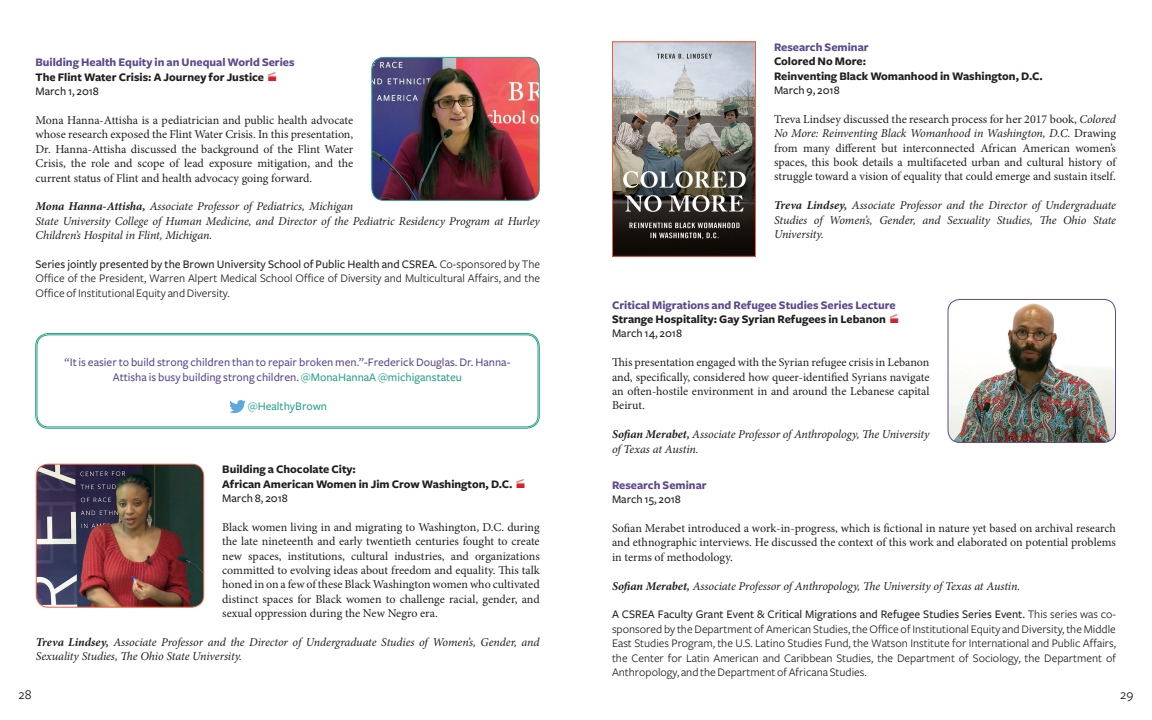
<style>
.page{position:relative;width:1152px;height:720px;background:#fff}
.page>*{position:absolute;margin:0;border:0;box-sizing:border-box;transform-origin:0 0}
.t1{font:14px "Freight Sans";color:#231f20}
.t2{font:12px/14.4px "Minion Pro";color:#231f20;text-align:justify}
.t3{font:12px/14.4px "Freight Sans";color:#231f20;text-align:justify}
.t4{font:italic 12px/14.4px "Minion Pro";letter-spacing:-.01em;color:#231f20}
.t5{font:700 12px/14.4px "Freight Sans";color:#5d498c}
.t6{font:500 12px/14.4px "Freight Sans";color:#5d498c;text-align:center}
.t7{font:700 12px/14.4px "Freight Sans";color:#231f20}
.t8{font:500 12px "Freight Sans";color:#231f20}
.t9{font:500 12px "Freight Sans";color:#27a28a}
.s1{color:#231f20}
.s2{color:#d1232a}
.s3{font-weight:500;color:#231f20}
.s4{font-weight:700}
.s5{font-weight:500}
.s6{color:#27a28a}
.s7{font-style:italic}
</style>
<div class="page">
<img style="left:373px;top:57px;width:165px;height:142px">
<div style="left:371px;top:57px;width:169px;height:144px;border:1px solid #27a28a;border-radius:12px"></div>
<img style="left:36px;top:464px;width:168px;height:143px">
<div style="left:36px;top:464px;width:168px;height:144px;border:1px solid #f15d3c;border-radius:12px"></div>
<div style="left:35px;top:333px;width:505px;height:95px;border:1px solid #27a28a;border-radius:13px"></div>
<div style="left:37px;top:334px;width:502px;height:93px;border:1px solid #27a28a;border-radius:12px"></div>
<img style="left:230px;top:400px;width:15px;height:13px">
<img style="left:948px;top:299px;width:168px;height:143px">
<div style="left:948px;top:299px;width:168px;height:144px;border:1px solid #5d498c;border-radius:12px"></div>
<img style="left:614px;top:43px;width:140px;height:212px">
<div style="left:612px;top:41px;width:144px;height:216px;border:1px solid #f15d3c"></div>
<p class="t5" style="left:36px;top:56px;width:261px">Building Health Equity in an Unequal World Series<br><span class="s1">The Flint Water Crisis: A Journey for Justice</span> <span class="s2">•<br></span><span class="s3">March 1, 2018</span></p>
<p class="t2" style="left:36px;top:113px;width:319px">Mona Hanna-Attisha is a pediatrician and public health advocate whose research exposed the Flint Water Crisis. In this presentation, Dr. Hanna-Attisha discussed the background of the Flint Water Crisis, the role and scope of lead exposure mitigation, and the current status of Flint and health advocacy going forward.</p>
<p class="t4" style="left:36px;top:199px;width:506px"><span class="s4">Mona Hanna-Attisha,</span> Associate Professor of Pediatrics, Michigan<br>State University College of Human Medicine, and Director of the Pediatric Residency Program at Hurley<br>Children’s Hospital in Flint, Michigan.</p>
<p class="t3" style="left:36px;top:257px;width:506px"><span class="s5">Series jointly presented by the Brown University School of Public Health and CSREA.</span> Co-sponsored by The Office of the President, Warren Alpert Medical School Office of Diversity and Multicultural Affairs, and the Office of Institutional Equity and Diversity.</p>
<p class="t6" style="left:65px;top:356px;width:447px">“It is easier to build strong children than to repair broken men.”-Frederick Douglas. Dr. Hanna-<br>Attisha is busy building strong children. <span class="s6">@MonaHannaA @michiganstateu</span></p>
<p class="t9" style="left:248px;top:399px;width:81px">@HealthyBrown</p>
<p class="t7" style="left:222px;top:463px;width:306px">Building a Chocolate City:<br>African American Women in Jim Crow Washington, D.C. <span class="s2">•<br></span><span class="s5">March 8, 2018</span></p>
<p class="t2" style="left:222px;top:520px;width:319px">Black women living in and migrating to Washington, D.C. during the late nineteenth and early twentieth centuries fought to create new spaces, institutions, cultural industries, and organizations committed to evolving ideas about freedom and equality. This talk honed in on a few of these Black Washington women who cultivated distinct spaces for Black women to challenge racial, gender, and sexual oppression during the New Negro era.</p>
<p class="t4" style="left:36px;top:635px;width:505px"><span class="s4">Treva Lindsey,</span> Associate Professor and the Director of Undergraduate Studies of Women’s, Gender, and<br>Sexuality Studies, The Ohio State University.</p>
<p class="t5" style="left:774px;top:40px;width:96px">Research Seminar</p>
<p class="t7" style="left:774px;top:55px;width:270px">Colored No More:<br>Reinventing Black Womanhood in Washington, D.C.</p>
<p class="t8" style="left:774px;top:84px;width:67px">March 9, 2018</p>
<p class="t2" style="left:774px;top:112px;width:344px">Treva Lindsey discussed the research process for her 2017 book, <span class="s7">Colored No More: Reinventing Black Womanhood in Washington, D.C.</span> Drawing from many different but interconnected African American women’s spaces, this book details a multifaceted urban and cultural history of struggle toward a vision of equality that could emerge and sustain itself.</p>
<p class="t4" style="left:774px;top:198px;width:344px;text-align:justify"><span class="s4">Treva Lindsey,</span> Associate Professor and the Director of Undergraduate Studies of Women’s, Gender, and Sexuality Studies, The Ohio State University.</p>
<p class="t5" style="left:612px;top:298px;width:290px">Critical Migrations and Refugee Studies Series Lecture<br><span class="s1">Strange Hospitality: Gay Syrian Refugees in Lebanon</span> <span class="s2">•<br></span><span class="s3">March 14, 2018</span></p>
<p class="t2" style="left:612px;top:355px;width:319px">This presentation engaged with the Syrian refugee crisis in Lebanon and, specifically, considered how queer-identified Syrians navigate an often-hostile environment in and around the Lebanese capital Beirut.</p>
<p class="t4" style="left:612px;top:427px;width:319px"><span class="s4">Sofian Merabet,</span> Associate Professor of Anthropology, The University of Texas at Austin.</p>
<p class="t5" style="left:612px;top:478px;width:96px">Research Seminar</p>
<p class="t8" style="left:612px;top:493px;width:71px">March 15, 2018</p>
<p class="t2" style="left:612px;top:521px;width:506px">Sofian Merabet introduced a work-in-progress, which is fictional in nature yet based on archival research and ethnographic interviews. He discussed the context of this work and elaborated on potential problems in terms of methodology.</p>
<p class="t4" style="left:612px;top:579px;width:410px"><span class="s4">Sofian Merabet,</span> Associate Professor of Anthropology, The University of Texas at Austin.</p>
<p class="t3" style="left:612px;top:608px;width:506px"><span class="s5">A CSREA Faculty Grant Event &amp; Critical Migrations and Refugee Studies Series Event.</span> This series was co&shy;sponsored by the Department of American Studies, the Office of Institutional Equity and Diversity, the Middle East Studies Program, the U.S. Latino Studies Fund, the Watson Institute for International and Public Affairs, the Center for Latin American and Caribbean Studies, the Department of Sociology, the Department of Anthropology, and the Department of Africana Studies.</p>
<p class="t1" style="left:19px;top:687px;width:15px">28</p>
<p class="t1" style="left:1120px;top:687px;width:15px">29</p>
</div>
